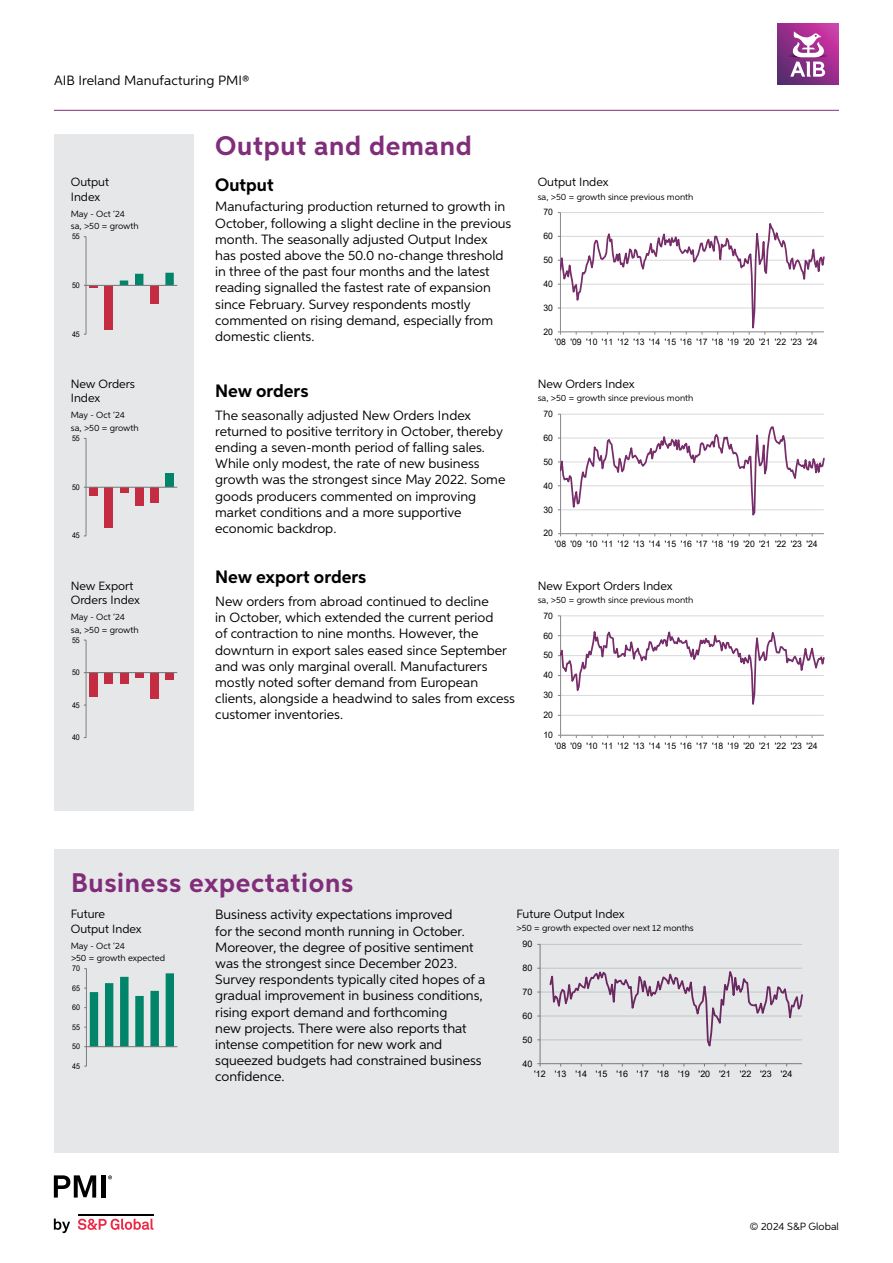
<style>
.page{position:relative;width:893px;height:1263px;background:#fff}
.page>*{position:absolute;margin:0;border:0;box-sizing:border-box;transform-origin:0 0}
.t1{font:700 27px "Aspira";letter-spacing:.025em;color:#812e7a}
.t2{font:700 18px "Aspira";color:#000}
.t3{font:13.5px/16.2px "Aspira";color:#000}
.t4{font:12px/14.4px "Aspira";color:#000}
.t5{font:10.5px "Aspira";color:#000}
.t6{font:9px/12.8px "Aspira";color:#000}
.t7{font:9px "Arial";color:#000}
.t8{font:9px "Arial";color:#000;scale:.96 1}
.t9{font:7.8px "Arial";color:#000;scale:.91 1}
.t10{font:7.8px "Arial";color:#000;scale:.92 1}
</style>
<div class="page">
<hr style="left:54px;top:110px;width:785px;height:1px;background:#812e7a">
<img style="left:778px;top:24px;width:61px;height:61px">
<svg style="left:790px;top:32px;width:35px;height:45px"></svg>
<svg style="left:54px;top:1218px;width:16px;height:15px"></svg>
<svg style="left:78px;top:1218px;width:75px;height:12px"></svg>
<hr style="left:78px;top:1213px;width:75px;height:2px;background:#000">
<svg style="left:54px;top:1175px;width:42px;height:22px"></svg>
<div style="left:101px;top:1175px;width:5px;height:22px;background:#000"></div>
<svg style="left:108px;top:1175px;width:4px;height:4px"></svg>
<div style="left:54px;top:134px;width:140px;height:677px;background:#e6e7e8"></div>
<svg style="left:558px;top:212px;width:266px;height:123px"></svg>
<div style="left:105px;top:285px;width:8px;height:45px;background:#c42d41"></div>
<div style="left:150px;top:285px;width:9px;height:19px;background:#c42d41"></div>
<svg style="left:120px;top:273px;width:54px;height:12px"></svg>
<hr style="left:86px;top:237px;width:1px;height:97px;background:#868686">
<svg style="left:84px;top:285px;width:14px;height:3px"></svg>
<hr style="left:86px;top:285px;width:91px;height:1px;background:#868686">
<hr style="left:560px;top:414px;width:1px;height:120px;background:#868686">
<hr style="left:561px;top:533px;width:263px;height:1px;background:#868686">
<svg style="left:558px;top:414px;width:266px;height:102px"></svg>
<div style="left:89px;top:487px;width:9px;height:9px;background:#c42d41"></div>
<div style="left:105px;top:487px;width:8px;height:41px;background:#c42d41"></div>
<div style="left:120px;top:487px;width:8px;height:6px;background:#c42d41"></div>
<div style="left:135px;top:487px;width:8px;height:19px;background:#c42d41"></div>
<div style="left:150px;top:487px;width:9px;height:16px;background:#c42d41"></div>
<div style="left:165px;top:474px;width:9px;height:13px;background:#00856b"></div>
<hr style="left:86px;top:438px;width:1px;height:98px;background:#868686">
<hr style="left:86px;top:487px;width:91px;height:1px;background:#868686">
<div style="left:54px;top:849px;width:785px;height:303px;background:#e6e7e8"></div>
<hr style="left:540px;top:1039px;width:262px;height:1px;background:#d9d9d9">
<hr style="left:540px;top:1016px;width:262px;height:1px;background:#d9d9d9">
<hr style="left:540px;top:992px;width:262px;height:1px;background:#d9d9d9">
<hr style="left:540px;top:968px;width:262px;height:1px;background:#d9d9d9">
<hr style="left:540px;top:944px;width:262px;height:1px;background:#d9d9d9">
<hr style="left:540px;top:944px;width:1px;height:120px;background:#868686">
<hr style="left:540px;top:1063px;width:262px;height:1px;background:#868686">
<svg style="left:548px;top:968px;width:255px;height:79px"></svg>
<hr style="left:86px;top:969px;width:1px;height:97px;background:#868686">
<svg style="left:84px;top:968px;width:90px;height:79px"></svg>
<hr style="left:86px;top:1046px;width:91px;height:1px;background:#868686">
<hr style="left:560px;top:616px;width:1px;height:119px;background:#868686">
<hr style="left:561px;top:735px;width:263px;height:1px;background:#868686">
<svg style="left:558px;top:615px;width:266px;height:109px"></svg>
<div style="left:89px;top:673px;width:9px;height:24px;background:#c42d41"></div>
<div style="left:105px;top:673px;width:8px;height:11px;background:#c42d41"></div>
<div style="left:120px;top:673px;width:8px;height:11px;background:#c42d41"></div>
<div style="left:135px;top:673px;width:8px;height:5px;background:#c42d41"></div>
<div style="left:150px;top:673px;width:9px;height:26px;background:#c42d41"></div>
<div style="left:165px;top:673px;width:9px;height:7px;background:#c42d41"></div>
<hr style="left:86px;top:640px;width:1px;height:97px;background:#868686">
<hr style="left:86px;top:672px;width:91px;height:1px;background:#868686">
<p class="t3" style="left:54px;top:72px;width:197px">AIB Ireland Manufacturing PMI®</p>
<h1 class="t1" style="left:215px;top:130px;width:258px">Output and demand</h1>
<p class="t4" style="left:71px;top:175px;width:40px">Output<br>Index</p>
<p class="t6" style="left:71px;top:207px;width:56px">May - Oct ‘24</p>
<p class="t6" style="left:71px;top:220px;width:69px">sa, &gt;50 = growth</p>
<p class="t9" style="left:72px;top:231px;width:10px">55</p>
<p class="t9" style="left:72px;top:280px;width:10px">50</p>
<p class="t9" style="left:72px;top:328px;width:10px">45</p>
<h2 class="t2" style="left:215px;top:174px;width:60px">Output</h2>
<p class="t3" style="left:215px;top:198px;width:298px">Manufacturing production returned to growth in October, following a slight decline in the previous month. The seasonally adjusted Output Index has posted above the 50.0 no-change threshold in three of the past four months and the latest reading signalled the fastest rate of expansion since February. Survey respondents mostly commented on rising demand, especially from domestic clients.</p>
<p class="t4" style="left:538px;top:175px;width:72px">Output Index</p>
<p class="t6" style="left:538px;top:190px;width:157px">sa, &gt;50 = growth since previous month</p>
<p class="t8" style="left:543px;top:206px;width:11px">70</p>
<p class="t8" style="left:543px;top:230px;width:11px">60</p>
<p class="t8" style="left:543px;top:254px;width:11px">50</p>
<p class="t8" style="left:543px;top:278px;width:11px">40</p>
<p class="t8" style="left:543px;top:301px;width:11px">30</p>
<p class="t8" style="left:543px;top:325px;width:11px">20</p>
<p class="t8" style="left:555px;top:336px;width:275px">'08 '09 '10 '11 '12 '13 '14 '15 '16 '17 '18 '19 '20 '21 '22 '23 '24</p>
<p class="t4" style="left:71px;top:376px;width:66px">New Orders<br>Index</p>
<p class="t6" style="left:71px;top:409px;width:56px">May - Oct ‘24</p>
<p class="t6" style="left:71px;top:421px;width:69px">sa, &gt;50 = growth</p>
<p class="t9" style="left:72px;top:433px;width:10px">55</p>
<p class="t9" style="left:72px;top:481px;width:10px">50</p>
<p class="t9" style="left:72px;top:530px;width:10px">45</p>
<p class="t4" style="left:71px;top:578px;width:71px">New Export<br>Orders Index</p>
<p class="t6" style="left:71px;top:610px;width:69px">May - Oct ‘24<br>sa, &gt;50 = growth</p>
<p class="t9" style="left:72px;top:634px;width:10px">55</p>
<p class="t9" style="left:72px;top:667px;width:10px">50</p>
<p class="t9" style="left:72px;top:699px;width:10px">45</p>
<h2 class="t2" style="left:215px;top:380px;width:95px">New orders</h2>
<p class="t3" style="left:215px;top:407px;width:292px">The seasonally adjusted New Orders Index returned to positive territory in October, thereby ending a seven-month period of falling sales.<br>While only modest, the rate of new business growth was the strongest since May 2022. Some goods producers commented on improving market conditions and a more supportive economic backdrop.</p>
<h2 class="t2" style="left:215px;top:566px;width:153px">New export orders</h2>
<p class="t3" style="left:215px;top:593px;width:301px">New orders from abroad continued to decline<br>in October, which extended the current period<br>of contraction to nine months. However, the downturn in export sales eased since September and was only marginal overall. Manufacturers mostly noted softer demand from European clients, alongside a headwind to sales from excess customer inventories.</p>
<p class="t4" style="left:538px;top:376px;width:98px">New Orders Index</p>
<p class="t6" style="left:538px;top:392px;width:157px">sa, &gt;50 = growth since previous month</p>
<p class="t7" style="left:543px;top:408px;width:11px">70</p>
<p class="t7" style="left:543px;top:431px;width:11px">60</p>
<p class="t7" style="left:543px;top:455px;width:11px">50</p>
<p class="t7" style="left:543px;top:479px;width:11px">40</p>
<p class="t7" style="left:543px;top:503px;width:11px">30</p>
<p class="t7" style="left:543px;top:527px;width:11px">20</p>
<p class="t7" style="left:555px;top:538px;width:264px">'08 '09 '10 '11 '12 '13 '14 '15 '16 '17 '18 '19 '20 '21 '22 '23 '24</p>
<p class="t4" style="left:538px;top:578px;width:136px">New Export Orders Index</p>
<p class="t6" style="left:538px;top:593px;width:157px">sa, &gt;50 = growth since previous month</p>
<p class="t7" style="left:543px;top:609px;width:11px">70</p>
<p class="t7" style="left:543px;top:629px;width:11px">60</p>
<p class="t7" style="left:543px;top:649px;width:11px">50</p>
<p class="t7" style="left:543px;top:669px;width:11px">40</p>
<p class="t7" style="left:543px;top:689px;width:11px">30</p>
<p class="t7" style="left:543px;top:709px;width:11px">20</p>
<p class="t9" style="left:72px;top:732px;width:10px">40</p>
<p class="t7" style="left:543px;top:729px;width:11px">10</p>
<p class="t7" style="left:555px;top:739px;width:264px">'08 '09 '10 '11 '12 '13 '14 '15 '16 '17 '18 '19 '20 '21 '22 '23 '24</p>
<h1 class="t1" style="left:71px;top:866px;width:284px">Business expectations</h1>
<p class="t4" style="left:71px;top:907px;width:72px">Future<br>Output Index</p>
<p class="t3" style="left:215px;top:906px;width:272px">Business activity expectations improved<br>for the second month running in October.<br>Moreover, the degree of positive sentiment was the strongest since December 2023.<br>Survey respondents typically cited hopes of a gradual improvement in business conditions, rising export demand and forthcoming<br>new projects. There were also reports that intense competition for new work and squeezed budgets had constrained business confidence.</p>
<p class="t6" style="left:71px;top:939px;width:56px">May - Oct ‘24</p>
<p class="t6" style="left:71px;top:952px;width:96px">&gt;50 = growth expected</p>
<p class="t10" style="left:72px;top:963px;width:10px">70</p>
<p class="t10" style="left:72px;top:982px;width:10px">65</p>
<p class="t10" style="left:72px;top:1002px;width:10px">60</p>
<p class="t10" style="left:72px;top:1021px;width:10px">55</p>
<p class="t10" style="left:72px;top:1041px;width:10px">50</p>
<p class="t10" style="left:72px;top:1060px;width:10px">45</p>
<p class="t4" style="left:516px;top:907px;width:110px">Future Output Index</p>
<p class="t6" style="left:516px;top:922px;width:179px">&gt;50 = growth expected over next 12 months</p>
<p class="t7" style="left:522px;top:938px;width:11px">90</p>
<p class="t7" style="left:522px;top:962px;width:11px">80</p>
<p class="t7" style="left:522px;top:985px;width:11px">70</p>
<p class="t7" style="left:522px;top:1009px;width:11px">60</p>
<p class="t7" style="left:522px;top:1033px;width:11px">50</p>
<p class="t7" style="left:522px;top:1057px;width:11px">40</p>
<p class="t7" style="left:534px;top:1068px;width:260px">'12 '13 '14 '15 '16 '17 '18 '19 '20 '21 '22 '23 '24</p>
<p class="t5" style="left:750px;top:1220px;width:91px">© 2024 S&amp;P Global</p>
</div>
